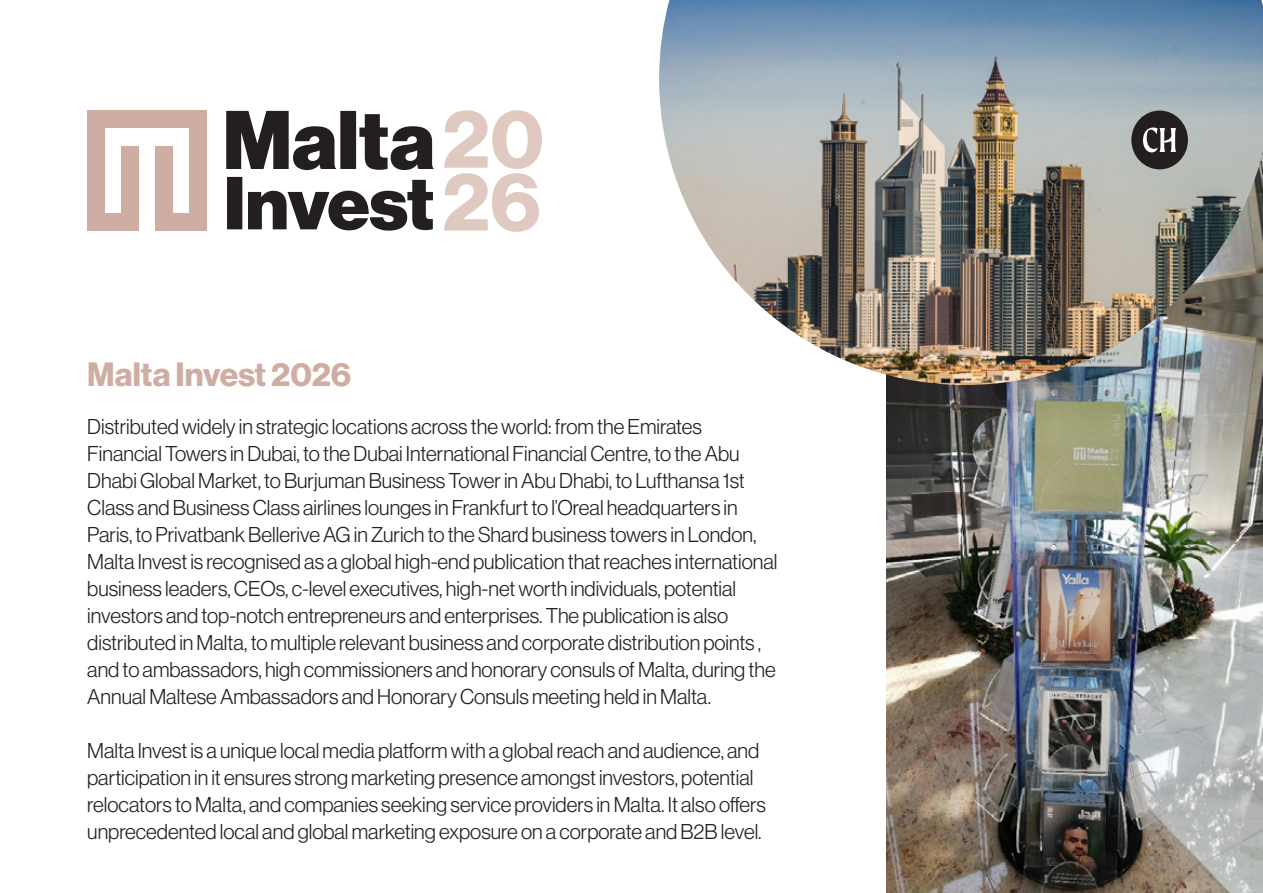
<style>
.page{position:relative;width:1263px;height:893px;background:#fff}
.page>*{position:absolute;margin:0;border:0;box-sizing:border-box;transform-origin:0 0}
.t1{font:81.9px/62.8px "N Haas Grotesk DS Pro 75 Bd";color:#e0c9c1}
.t2{font:33px "N Haas Grotesk DS Pro 75 Bd";color:#cfada3}
.t3{font:21px/27px "N Haas Grotesk DS Pro 45 Lt";color:#231f20}
</style>
<div class="page">
<img style="left:887px;top:385px;width:376px;height:508px">
<img style="left:659px;top:0;width:604px;height:385px">
<svg style="left:1131px;top:111px;width:57px;height:58px;background:#595858"></svg>
<svg style="left:227px;top:177px;width:206px;height:54px"></svg>
<svg style="left:226px;top:111px;width:208px;height:59px"></svg>
<div style="left:87px;top:111px;width:17px;height:120px;background:#cfada3"></div>
<div style="left:87px;top:111px;width:120px;height:17px;background:#cfada3"></div>
<div style="left:190px;top:111px;width:17px;height:120px;background:#cfada3"></div>
<div style="left:87px;top:213px;width:52px;height:18px;background:#cfada3"></div>
<div style="left:156px;top:213px;width:51px;height:18px;background:#cfada3"></div>
<div style="left:121px;top:146px;width:18px;height:85px;background:#cfada3"></div>
<div style="left:156px;top:146px;width:17px;height:85px;background:#cfada3"></div>
<h2 class="t2" style="left:87px;top:355px;width:265px">Malta Invest 2026</h2>
<h1 class="t1" style="left:442px;top:109px;width:103px">20<br>26</h1>
<p class="t3" style="left:87px;top:413px;width:692px">Distributed widely in strategic locations across the world: from the Emirates Financial Towers in Dubai, to the Dubai International Financial Centre, to the Abu Dhabi Global Market, to Burjuman Business Tower in Abu Dhabi, to Lufthansa 1st Class and Business Class airlines lounges in Frankfurt to l’Oreal headquarters in Paris, to Privatbank Bellerive AG in Zurich to the Shard business towers in London, Malta Invest is recognised as a global high-end publication that reaches international business leaders, CEOs, c-level executives, high-net worth individuals, potential investors and top-notch entrepreneurs and enterprises. The publication is also distributed in Malta, to multiple relevant business and corporate distribution points , and to ambassadors, high commissioners and honorary consuls of Malta, during the Annual Maltese Ambassadors and Honorary Consuls meeting held in Malta.</p>
<p class="t3" style="left:87px;top:737px;width:680px">Malta Invest is a unique local media platform with a global reach and audience, and participation in it ensures strong marketing presence amongst investors, potential relocators to Malta, and companies seeking service providers in Malta. It also offers unprecedented local and global marketing exposure on a corporate and B2B level.</p>
</div>
